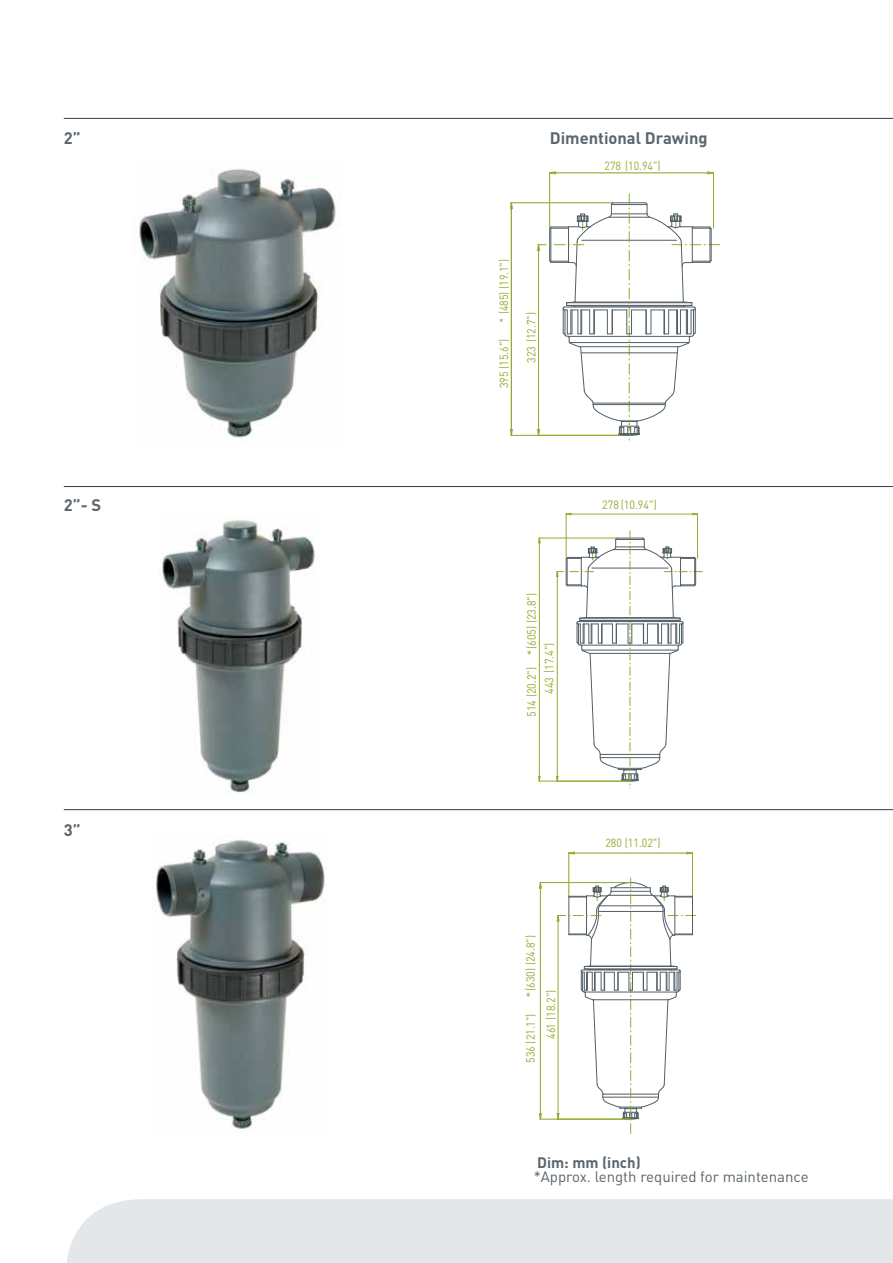
<style>
.page{position:relative;width:893px;height:1263px;background:#fff}
.page>*{position:absolute;margin:0;border:0;box-sizing:border-box;transform-origin:0 0}
.t1{font:700 16.5px "DIN";color:#5b656c}
.t2{font:15px "DIN";color:#5b656c}
.t3{font:700 15px "DIN";color:#5b656c}
.t4{font:11.85px "DIN";color:#8fac30;scale:.9 1}
.t5{font:11.7px "DIN";color:#8fac30;scale:.9 1}
.t6{font:10.5px "DIN";color:#8fac30;scale:.9 1}
</style>
<div class="page">
<hr style="left:64px;top:486px;width:829px;height:1px;background:#333c42">
<hr style="left:64px;top:118px;width:829px;height:1px;background:#333c42">
<hr style="left:64px;top:809px;width:829px;height:1px;background:#333c42">
<img style="left:139px;top:169px;width:197px;height:269px">
<img style="left:153px;top:839px;width:173px;height:290px">
<hr style="left:511px;top:435px;width:118px;height:1px;background:#8fac30">
<hr style="left:511px;top:203px;width:102px;height:1px;background:#8fac30">
<svg style="left:510px;top:429px;width:3px;height:7px"></svg>
<hr style="left:511px;top:203px;width:1px;height:232px;background:#8fac30">
<svg style="left:510px;top:202px;width:3px;height:7px"></svg>
<hr style="left:549px;top:172px;width:1px;height:56px;background:#8fac30">
<hr style="left:713px;top:172px;width:1px;height:56px;background:#8fac30">
<hr style="left:550px;top:173px;width:163px;height:1px;background:#8fac30">
<svg style="left:549px;top:171px;width:7px;height:4px"></svg>
<svg style="left:707px;top:171px;width:6px;height:4px"></svg>
<svg style="left:537px;top:194px;width:183px;height:246px"></svg>
<hr style="left:611px;top:204px;width:36px;height:1px;background:#525e66">
<hr style="left:539px;top:781px;width:90px;height:1px;background:#8fac30">
<hr style="left:539px;top:538px;width:78px;height:1px;background:#8fac30">
<hr style="left:539px;top:538px;width:1px;height:243px;background:#8fac30">
<svg style="left:538px;top:776px;width:3px;height:6px"></svg>
<svg style="left:538px;top:537px;width:3px;height:6px"></svg>
<hr style="left:566px;top:514px;width:1px;height:44px;background:#8fac30">
<hr style="left:697px;top:514px;width:1px;height:44px;background:#8fac30">
<hr style="left:566px;top:514px;width:131px;height:1px;background:#8fac30">
<svg style="left:556px;top:531px;width:146px;height:257px"></svg>
<hr style="left:569px;top:852px;width:1px;height:44px;background:#8fac30">
<hr style="left:692px;top:852px;width:1px;height:44px;background:#8fac30">
<hr style="left:569px;top:853px;width:123px;height:1px;background:#8fac30">
<svg style="left:568px;top:851px;width:7px;height:3px"></svg>
<svg style="left:686px;top:851px;width:7px;height:3px"></svg>
<hr style="left:540px;top:1119px;width:90px;height:1px;background:#8fac30">
<hr style="left:540px;top:882px;width:90px;height:1px;background:#8fac30">
<hr style="left:540px;top:882px;width:1px;height:237px;background:#8fac30">
<svg style="left:539px;top:1113px;width:3px;height:7px"></svg>
<svg style="left:539px;top:882px;width:3px;height:7px"></svg>
<svg style="left:556px;top:878px;width:140px;height:255px"></svg>
<hr style="left:585px;top:992px;width:92px;height:1px;background:#525e66">
<img style="left:158px;top:520px;width:157px;height:273px">
<div style="left:66px;top:1199px;width:827px;height:64px;background:#e3e7ea"></div>
<h1 class="t1" style="left:64px;top:127px;width:18px">2”</h1>
<h1 class="t1" style="left:64px;top:494px;width:39px">2”- S</h1>
<h1 class="t1" style="left:64px;top:819px;width:18px">3”</h1>
<h1 class="t1" style="left:550px;top:127px;width:159px">Dimentional Drawing</h1>
<p class="t5" style="left:496px;top:314px;width:63px;rotate:-90deg">(485) (19.1")</p>
<p class="t6" style="left:499px;top:316px;width:7px">*</p>
<p class="t5" style="left:524px;top:363px;width:58px;rotate:-90deg">323 (12.7")</p>
<p class="t5" style="left:496px;top:388px;width:56px;rotate:-90deg">395 (15.6")</p>
<p class="t4" style="left:524px;top:649px;width:64px;rotate:-90deg">(605) (23.8")</p>
<p class="t4" style="left:527px;top:647px;width:7px">*</p>
<p class="t4" style="left:542px;top:694px;width:58px;rotate:-90deg">443 (17.4")</p>
<p class="t4" style="left:524px;top:717px;width:57px;rotate:-90deg">514 (20.2")</p>
<p class="t5" style="left:605px;top:158px;width:64px">278 (10.94")</p>
<p class="t4" style="left:602px;top:498px;width:62px">278 (10.94")</p>
<p class="t4" style="left:523px;top:991px;width:64px;rotate:-90deg">(630) (24.8")</p>
<p class="t4" style="left:526px;top:989px;width:7px">*</p>
<p class="t4" style="left:523px;top:1063px;width:57px;rotate:-90deg">536 (21.1")</p>
<p class="t4" style="left:544px;top:1039px;width:56px;rotate:-90deg">461 (18.2")</p>
<p class="t4" style="left:605px;top:836px;width:63px">280 (11.02")</p>
<p class="t3" style="left:537px;top:1153px;width:105px">Dim: mm (inch)</p>
<p class="t2" style="left:534px;top:1167px;width:276px">*Approx. length required for maintenance</p>
</div>
